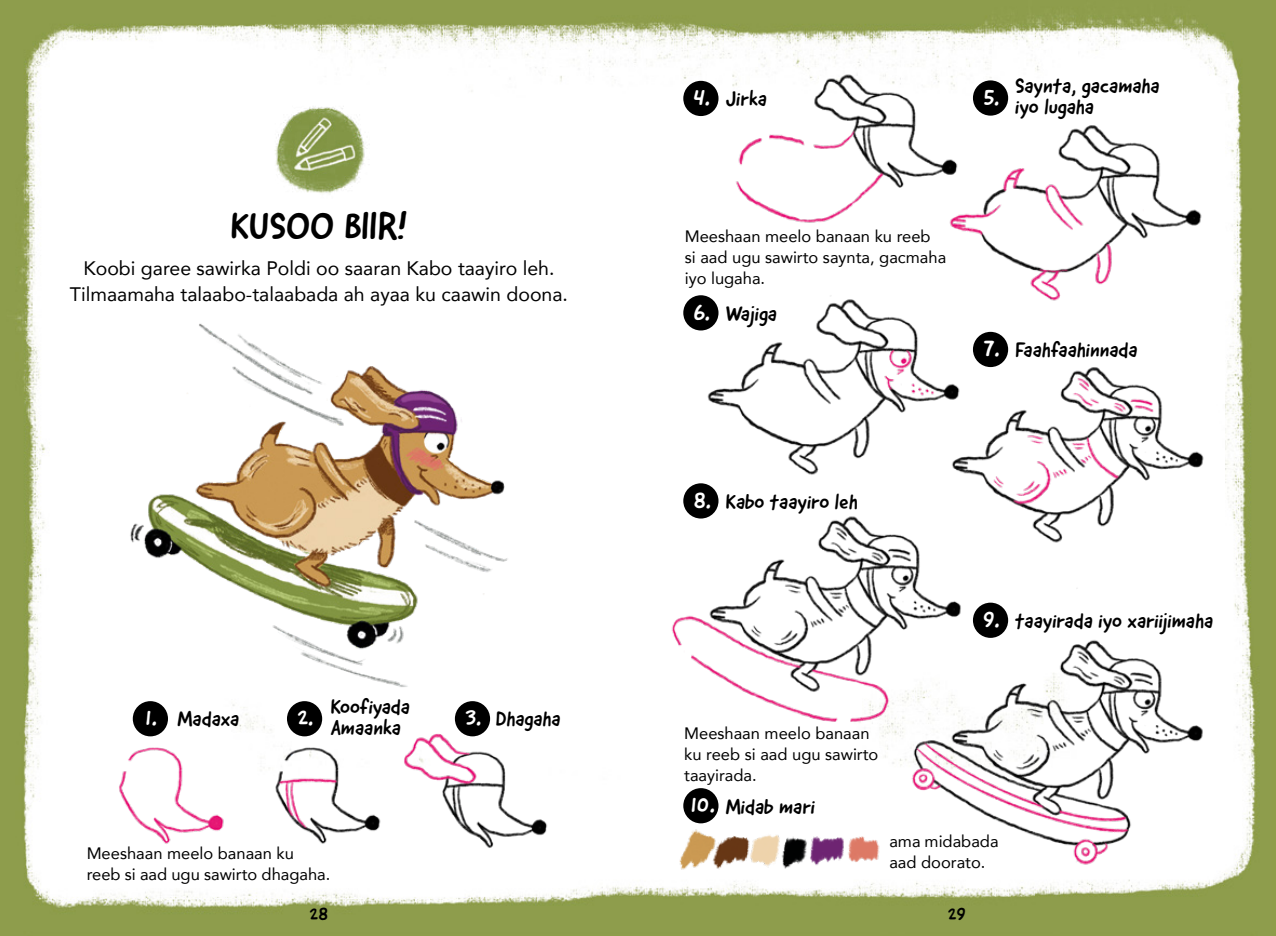
<style>
.page{position:relative;width:1276px;height:936px;background:#fff}
.page>*{position:absolute;margin:0;border:0;box-sizing:border-box;transform-origin:0 0}
.t1{font:37.5px "Good Dog New";color:#000}
.t2{font:22.5px "Good Dog New";color:#fff}
.t3{font:21px/21px "Good Dog New";color:#000}
.t4{font:19.5px/25.5px "Avenir";color:#000;text-align:center}
.t5{font:18px "Good Dog New";color:#000}
.t6{font:16.5px/21px "Avenir";color:#000}
.s1{font-size:22.5px;color:#fff}
</style>
<div class="page">
<img style="left:0;top:0;width:1276px;height:935px">
<img style="left:268px;top:99px;width:102px;height:100px">
<img style="left:121px;top:313px;width:396px;height:384px">
<img style="left:648px;top:44px;width:588px;height:852px">
<img style="left:64px;top:723px;width:519px;height:138px">
<div style="left:133px;top:701px;width:35px;height:35px;background:#000;border-radius:50%"></div>
<div style="left:287px;top:701px;width:35px;height:35px;background:#000;border-radius:50%"></div>
<div style="left:455px;top:701px;width:35px;height:35px;background:#000;border-radius:50%"></div>
<div style="left:683px;top:81px;width:35px;height:35px;background:#000;border-radius:50%"></div>
<div style="left:973px;top:80px;width:35px;height:36px;background:#000;border-radius:50%"></div>
<div style="left:683px;top:295px;width:35px;height:35px;background:#000;border-radius:50%"></div>
<div style="left:973px;top:332px;width:35px;height:35px;background:#000;border-radius:50%"></div>
<div style="left:973px;top:602px;width:35px;height:35px;background:#000;border-radius:50%"></div>
<div style="left:683px;top:788px;width:35px;height:35px;background:#000;border-radius:50%"></div>
<div style="left:683px;top:483px;width:35px;height:35px;background:#000;border-radius:50%"></div>
<img style="left:671px;top:824px;width:214px;height:51px">
<h1 class="t1" style="left:231px;top:202px;width:178px">KUSOO BIIR!</h1>
<p class="t4" style="left:70px;top:255px;width:499px">Koobi garee sawirka Poldi oo saaran Kabo taayiro leh.<br>Tilmaamaha talaabo-talaabada ah ayaa ku caawin doona.</p>
<h2 class="t2" style="left:694px;top:83px;width:18px">4.</h2>
<h2 class="t2" style="left:984px;top:82px;width:17px">5.</h2>
<p class="t3" style="left:726px;top:89px;width:42px">Jirka</p>
<p class="t3" style="left:1015px;top:75px;width:146px">Saynta, gacamaha iyo lugaha</p>
<p class="t6" style="left:685px;top:225px;width:263px">Meeshaan meelo banaan ku reeb<br>si aad ugu sawirto saynta, gacmaha iyo lugaha.</p>
<h2 class="t2" style="left:694px;top:297px;width:18px">6.</h2>
<p class="t3" style="left:726px;top:303px;width:53px">Wajiga</p>
<h2 class="t2" style="left:984px;top:334px;width:17px">7.</h2>
<p class="t3" style="left:1015px;top:339px;width:124px">Faahfaahinnada</p>
<p class="t3" style="left:694px;top:491px;width:165px"><span class="s1">8.</span> Kabo taayiro leh</p>
<h2 class="t2" style="left:983px;top:604px;width:18px">9.</h2>
<p class="t3" style="left:1015px;top:610px;width:199px">taayirada iyo xariijimaha</p>
<p class="t3" style="left:331px;top:696px;width:81px">Koofiyada<br>Amaanka</p>
<h2 class="t2" style="left:146px;top:703px;width:13px">1.</h2>
<h2 class="t2" style="left:298px;top:703px;width:17px">2.</h2>
<h2 class="t2" style="left:465px;top:703px;width:17px">3.</h2>
<p class="t3" style="left:178px;top:708px;width:63px">Madaxa</p>
<p class="t3" style="left:496px;top:708px;width:66px">Dhagaha</p>
<p class="t6" style="left:684px;top:721px;width:196px">Meeshaan meelo banaan ku reeb si aad ugu sawirto taayirada.</p>
<h2 class="t2" style="left:691px;top:790px;width:26px">10.</h2>
<p class="t3" style="left:726px;top:795px;width:90px">Midab mari</p>
<p class="t6" style="left:87px;top:842px;width:245px">Meeshaan meelo banaan ku reeb si aad ugu sawirto dhagaha.</p>
<p class="t6" style="left:889px;top:830px;width:111px">ama midabada aad doorato.</p>
<p class="t5" style="left:310px;top:901px;width:20px">28</p>
<p class="t5" style="left:948px;top:901px;width:19px">29</p>
</div>
